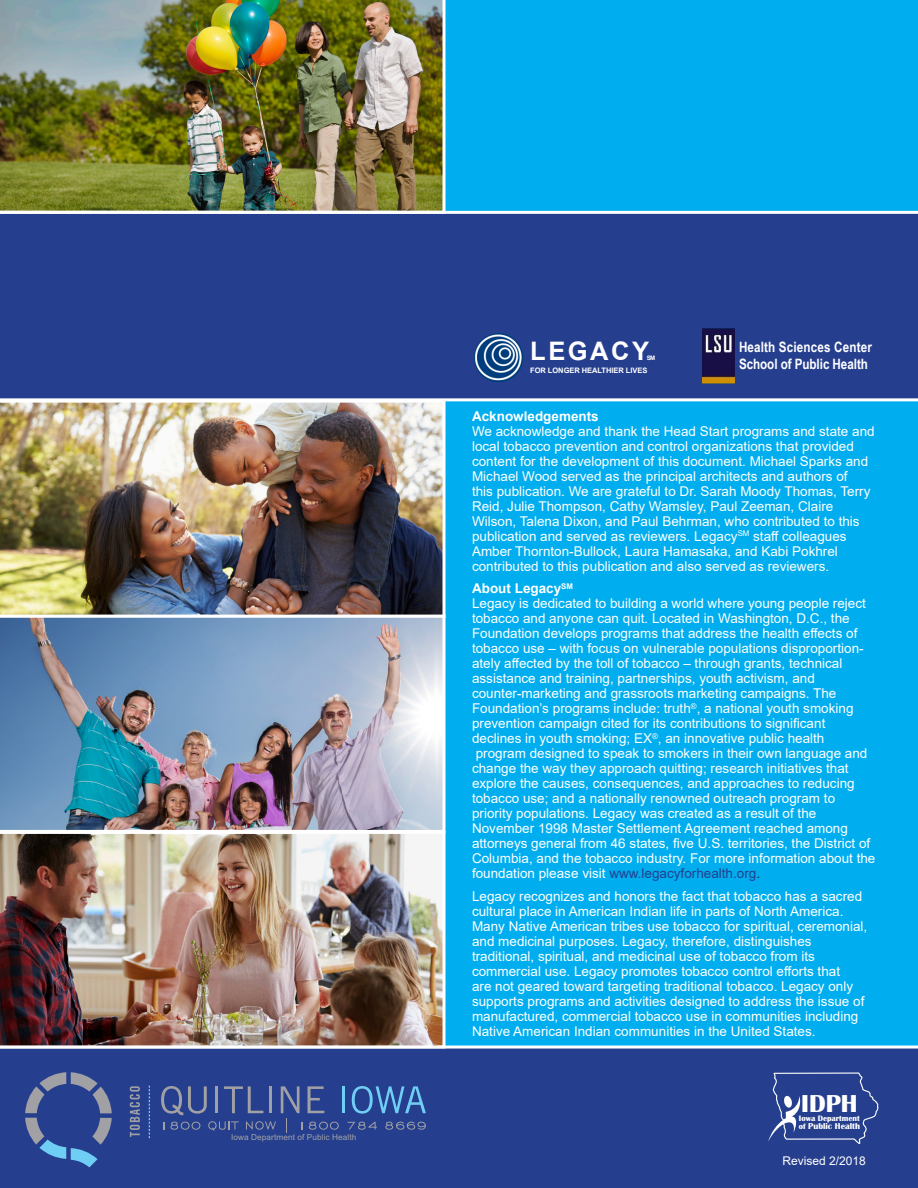
<style>
.page{position:relative;width:918px;height:1188px;background:#fff}
.page>*{position:absolute;margin:0;border:0;box-sizing:border-box;transform-origin:0 0}
.t1{font:700 25.5px "Arial";letter-spacing:.1em;color:#fff}
.t2{font:700 25.35px "Britannic";color:#fff}
.t3{font:700 14.25px/17.1px "Arial Narrow";letter-spacing:.01em;color:#fff}
.t4{font:13.5px/15px "Arial";color:#fff}
.t5{font:700 13.5px "Arial";color:#fff}
.t6{font:12px "Arial";color:#fff}
.t7{font:700 8.85px "Britannic";color:#fff}
.t8{font:8.25px "Arial";letter-spacing:.01em;color:#a1a1a5}
.t9{font:700 8.1px "Britannic";color:#fff}
.t10{font:700 7.5px "Arial";letter-spacing:-.005em;color:#fff}
.t11{font:700 6.15px "Arial";color:#fff}
.s1{font-weight:700}
.s2{color:#253f8e}
.s3{color:#231f20}
.s4{font-size:8.1px}
</style>
<div class="page">
<div style="left:445px;top:0;width:473px;height:1055px;background:#00aeef"></div>
<div style="left:0;top:211px;width:918px;height:190px;background:#253f8e"></div>
<div style="left:0;top:1046px;width:918px;height:142px;background:#253f8e"></div>
<img style="left:0;top:833px;width:446px;height:215px">
<img style="left:0;top:400px;width:446px;height:215px">
<svg style="left:768px;top:1073px;width:110px;height:71px;background:#364e97"></svg>
<svg style="left:25px;top:1072px;width:87px;height:95px;background:#445d99"></svg>
<svg style="left:308px;top:1086px;width:16px;height:27px"></svg>
<hr style="left:342px;top:1086px;width:3px;height:27px;background:#6fcef4">
<svg style="left:352px;top:1086px;width:74px;height:28px;background:#3b6aad"></svg>
<svg style="left:161px;top:1086px;width:141px;height:47px;background:#3c5192"></svg>
<svg style="left:309px;top:1122px;width:30px;height:8px"></svg>
<svg style="left:348px;top:1122px;width:29px;height:8px"></svg>
<svg style="left:385px;top:1122px;width:41px;height:8px"></svg>
<svg style="left:130px;top:1086px;width:10px;height:51px"></svg>
<svg style="left:149px;top:1086px;width:1px;height:53px"></svg>
<img style="left:703px;top:328px;width:32px;height:55px">
<img style="left:0;top:615px;width:446px;height:218px">
<img style="left:0;top:0;width:446px;height:214px">
<img style="left:474px;top:333px;width:49px;height:49px;border-radius:25px">
<p class="t8" style="left:231px;top:1132px;width:127px">Iowa Department of Public Health</p>
<h1 class="t1" style="left:530px;top:333px;width:121px">LEGACY</h1>
<p class="t11" style="left:647px;top:354px;width:10px">SM</p>
<p class="t10" style="left:530px;top:365px;width:119px">FOR LONGER HEALTHIER LIVES</p>
<p class="t3" style="left:739px;top:338px;width:134px">Health Sciences Center<br>School of Public Health</p>
<p class="t5" style="left:472px;top:407px;width:128px">Acknowledgements</p>
<p class="t4" style="left:472px;top:424px;width:404px">We acknowledge and thank the Head Start programs and state and local tobacco prevention and control organizations that provided content for the development of this document. Michael Sparks and Michael Wood served as the principal architects and authors of<br>this publication. We are grateful to Dr. Sarah Moody Thomas, Terry Reid, Julie Thompson, Cathy Wamsley, Paul Zeeman, Claire Wilson, Talena Dixon, and Paul Behrman, who contributed to this publication and served as reviewers. Legacy<sup>SM</sup> staff colleagues Amber Thornton-Bullock, Laura Hamasaka, and Kabi Pokhrel contributed to this publication and also served as reviewers.</p>
<p class="t4" style="left:472px;top:581px;width:405px"><span class="s1">About Legacy</span><sup>SM<br></sup>Legacy is dedicated to building a world where young people reject tobacco and anyone can quit. Located in Washington, D.C., the Foundation develops programs that address the health effects of tobacco use – with focus on vulnerable populations disproportion&shy;ately affected by the toll of tobacco – through grants, technical assistance and training, partnerships, youth activism, and counter-marketing and grassroots marketing campaigns. The Foundation’s programs include: truth<sup>®</sup>, a national youth smoking prevention campaign cited for its contributions to significant declines in youth smoking; EX<sup>®</sup>, an innovative public health program designed to speak to smokers in their own language and change the way they approach quitting; research initiatives that explore the causes, consequences, and approaches to reducing tobacco use; and a nationally renowned outreach program to priority populations. Legacy was created as a result of the November 1998 Master Settlement Agreement reached among attorneys general from 46 states, five U.S. territories, the District of Columbia, and the tobacco industry. For more information about the foundation please visit <span class="s2">www.legacyforhealth.org</span><span class="s3">.</span></p>
<p class="t4" style="left:472px;top:889px;width:397px">Legacy recognizes and honors the fact that tobacco has a sacred cultural place in American Indian life in parts of North America.<br>Many Native American tribes use tobacco for spiritual, ceremonial, and medicinal purposes. Legacy, therefore, distinguishes traditional, spiritual, and medicinal use of tobacco from its commercial use. Legacy promotes tobacco control efforts that<br>are not geared toward targeting traditional tobacco. Legacy only supports programs and activities designed to address the issue of manufactured, commercial tobacco use in communities including Native American Indian communities in the United States.</p>
<h2 class="t2" style="left:801px;top:1089px;width:58px">IDPH</h2>
<p class="t9" style="left:799px;top:1113px;width:63px">Iowa Department</p>
<p class="t7" style="left:799px;top:1121px;width:63px"><span class="s4">of</span> Public Health</p>
<p class="t6" style="left:783px;top:1152px;width:85px">Revised 2/2018</p>
</div>
